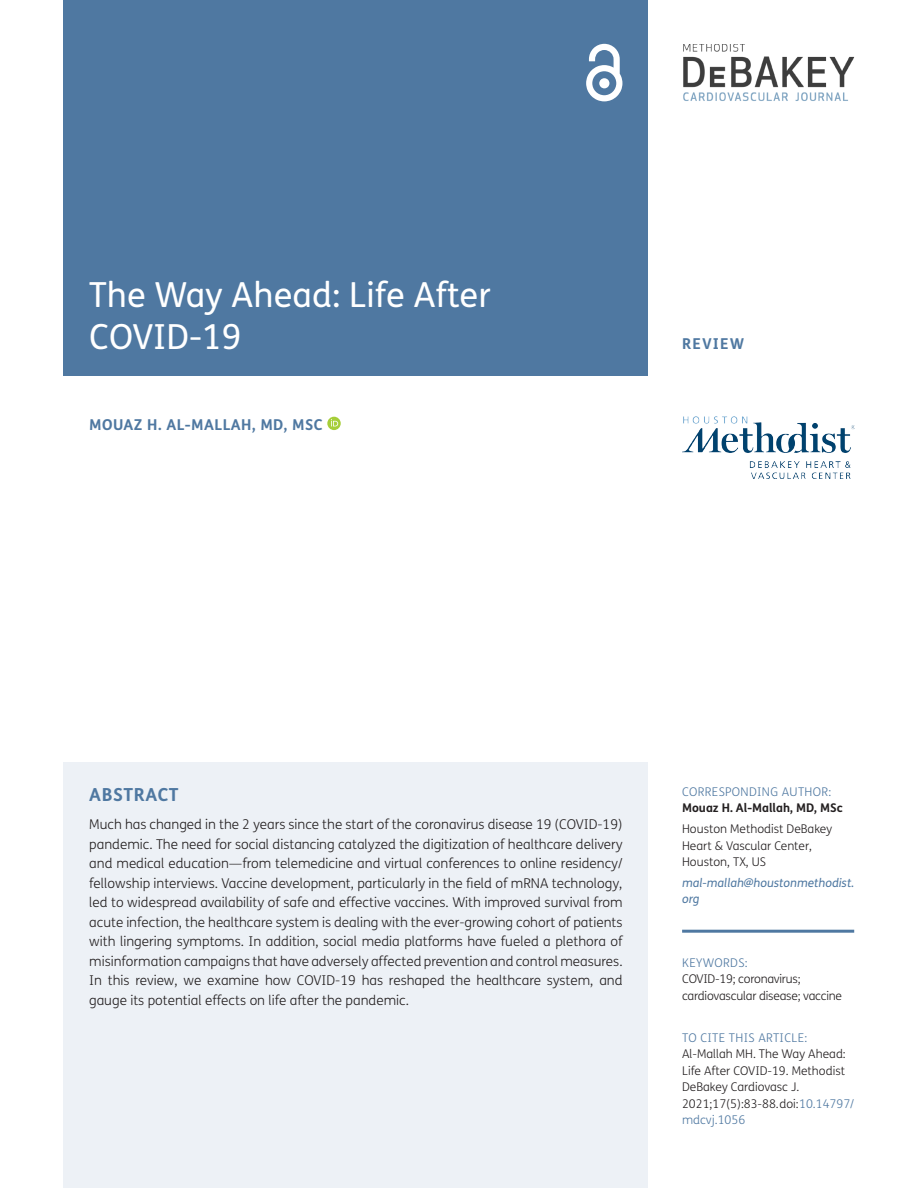
<style>
.page{position:relative;width:918px;height:1188px;background:#fff}
.page>*{position:absolute;margin:0;border:0;box-sizing:border-box;transform-origin:0 0}
.Article_Title{font:34.5px/42px "FS Me";color:#fff}
.Abstract_Heading{font:700 18px "FS Me";letter-spacing:.03em;color:#4f78a1}
.Cover_Authors{font:700 15px "FS Me";letter-spacing:.03em;color:#4f78a1}
.Abstract_Copy{font:300 13.5px/19.5px "FS Me";color:#231f20;text-align:justify}
.t1{font:300 12px/16.5px "FS Me";color:#231f20}
.t2{font:300 12px/16.5px "FS Me";letter-spacing:-.02em;color:#231f20}
.t3{font:300 12px "FS Me";letter-spacing:.03em;color:#4f78a1}
.t4{font:italic 12px/16.5px "FS Me";color:#4f78a1}
.t5{font:700 12px "FS Me";color:#231f20}
.s1{color:#4f78a1}
</style>
<div class="page">
<div style="left:64px;top:0;width:584px;height:376px;background:#4f78a1"></div>
<svg style="left:586px;top:44px;width:36px;height:57px"></svg>
<img style="left:683px;top:44px;width:171px;height:57px">
<img style="left:682px;top:417px;width:172px;height:62px">
<div style="left:64px;top:762px;width:584px;height:426px;background:#edf1f6"></div>
<hr style="left:682px;top:930px;width:172px;height:3px;background:#4f78a1">
<svg style="left:327px;top:417px;width:14px;height:13px"></svg>
<svg style="left:331px;top:419px;width:7px;height:7px"></svg>
<p class="Article_Title" style="left:89px;top:274px;width:403px">The Way Ahead: Life After<br>COVID-19</p>
<p class="Cover_Authors" style="left:89px;top:415px;width:235px">MOUAZ H. AL-MALLAH, MD, MSC</p>
<p class="Cover_Authors" style="left:682px;top:334px;width:64px">REVIEW</p>
<h1 class="Abstract_Heading" style="left:89px;top:784px;width:91px">ABSTRACT</h1>
<p class="Abstract_Copy" style="left:89px;top:815px;width:535px">Much has changed in the 2 years since the start of the coronavirus disease 19 (COVID-19) pandemic. The need for social distancing catalyzed the digitization of healthcare delivery and medical education—from telemedicine and virtual conferences to online residency/ fellowship interviews. Vaccine development, particularly in the field of mRNA technology, led to widespread availability of safe and effective vaccines. With improved survival from acute infection, the healthcare system is dealing with the ever-growing cohort of patients with lingering symptoms. In addition, social media platforms have fueled a plethora of misinformation campaigns that have adversely affected prevention and control measures.<br>In this review, we examine how COVID-19 has reshaped the healthcare system, and gauge its potential effects on life after the pandemic.</p>
<p class="t3" style="left:682px;top:785px;width:151px">CORRESPONDING AUTHOR:</p>
<p class="t5" style="left:682px;top:801px;width:162px">Mouaz H. Al-Mallah, MD, MSc</p>
<p class="t1" style="left:682px;top:821px;width:152px">Houston Methodist DeBakey<br>Heart &amp; Vascular Center,<br>Houston, TX, US</p>
<p class="t4" style="left:682px;top:875px;width:174px">mal-mallah@houstonmethodist. org</p>
<p class="t3" style="left:682px;top:956px;width:67px">KEYWORDS:</p>
<p class="t2" style="left:682px;top:971px;width:161px">COVID-19; coronavirus; cardiovascular disease; vaccine</p>
<p class="t3" style="left:682px;top:1031px;width:127px">TO CITE THIS ARTICLE:</p>
<p class="t1" style="left:682px;top:1046px;width:174px">Al-Mallah MH. The Way Ahead:<br>Life After COVID-19. Methodist<br>DeBakey Cardiovasc J.<br>2021;17(5):83-88. doi: <span class="s1">10.14797/ mdcvj.1056</span></p>
</div>
